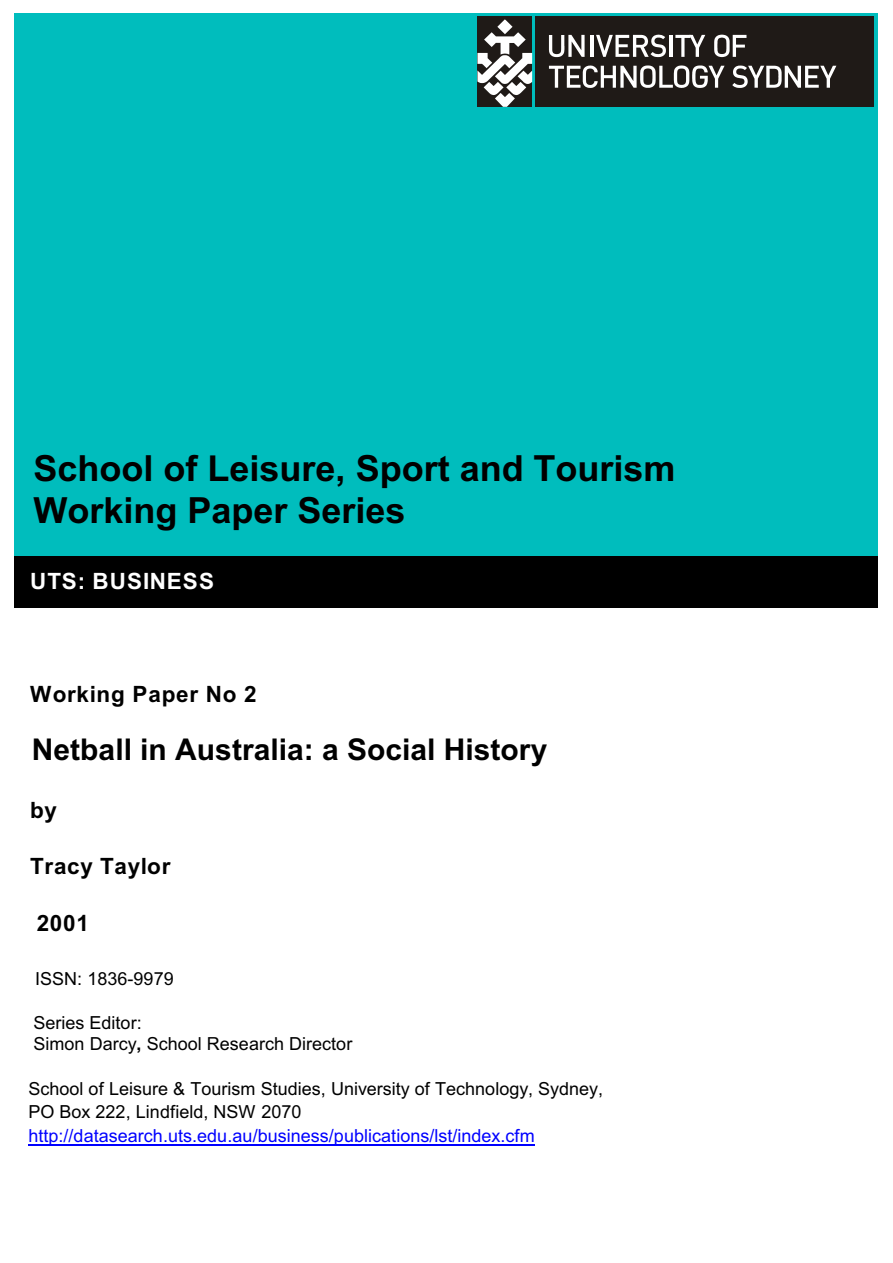
<style>
.page{position:relative;width:893px;height:1263px;background:#fff}
.page>*{position:absolute;margin:0;border:0;box-sizing:border-box;transform-origin:0 0}
.t1{font:700 36px/42.3px "Arial";color:#000}
.t2{font:700 30px "Arial";color:#000}
.t3{font:700 22.5px "Arial";letter-spacing:.035em;color:#000}
.t4{font:700 22.5px "Arial";letter-spacing:.045em;color:#fff}
.t5{font:18px/21.3px "Arial";color:#000}
.t6{font:18px "Arial";color:#00f}
.s1{font-weight:700}
</style>
<div class="page">
<div style="left:14px;top:13px;width:864px;height:543px;background:#00bdbd"></div>
<div style="left:14px;top:557px;width:864px;height:51px;background:#000"></div>
<div style="left:535px;top:16px;width:339px;height:90px;background:#1f1a17"></div>
<svg style="left:549px;top:35px;width:36px;height:22px"></svg>
<hr style="left:590px;top:35px;width:3px;height:22px;background:#fff">
<svg style="left:596px;top:35px;width:70px;height:22px"></svg>
<hr style="left:669px;top:35px;width:3px;height:22px;background:#fff">
<svg style="left:675px;top:35px;width:30px;height:22px"></svg>
<svg style="left:714px;top:35px;width:32px;height:22px"></svg>
<svg style="left:732px;top:65px;width:104px;height:23px"></svg>
<svg style="left:549px;top:65px;width:175px;height:23px"></svg>
<div style="left:478px;top:16px;width:54px;height:90px;background:#1f1a17"></div>
<svg style="left:477px;top:19px;width:55px;height:88px"></svg>
<hr style="left:28px;top:1144px;width:507px;height:2px;background:#00f">
<h1 class="t1" style="left:33px;top:451px;width:644px">School of Leisure, Sport and Tourism<br>Working Paper Series</h1>
<p class="t4" style="left:30px;top:572px;width:185px">UTS: BUSINESS</p>
<p class="t3" style="left:30px;top:686px;width:228px">Working Paper No 2</p>
<h2 class="t2" style="left:32px;top:738px;width:517px">Netball in Australia: a Social History</h2>
<p class="t3" style="left:30px;top:801px;width:29px">by</p>
<p class="t3" style="left:30px;top:858px;width:142px">Tracy Taylor</p>
<p class="t3" style="left:37px;top:914px;width:54px">2001</p>
<p class="t5" style="left:35px;top:969px;width:140px">ISSN: 1836-9979</p>
<p class="t5" style="left:33px;top:1013px;width:320px">Series Editor:<br>Simon Darcy<span class="s1">,</span> School Research Director</p>
<p class="t5" style="left:28px;top:1078px;width:576px;line-height:23.7px">School of Leisure &amp; Tourism Studies, University of Technology, Sydney,<br>PO Box 222, Lindfield, NSW 2070</p>
<p class="t6" style="left:28px;top:1129px;width:508px">http://datasearch.uts.edu.au/business/publications/lst/index.cfm</p>
</div>
